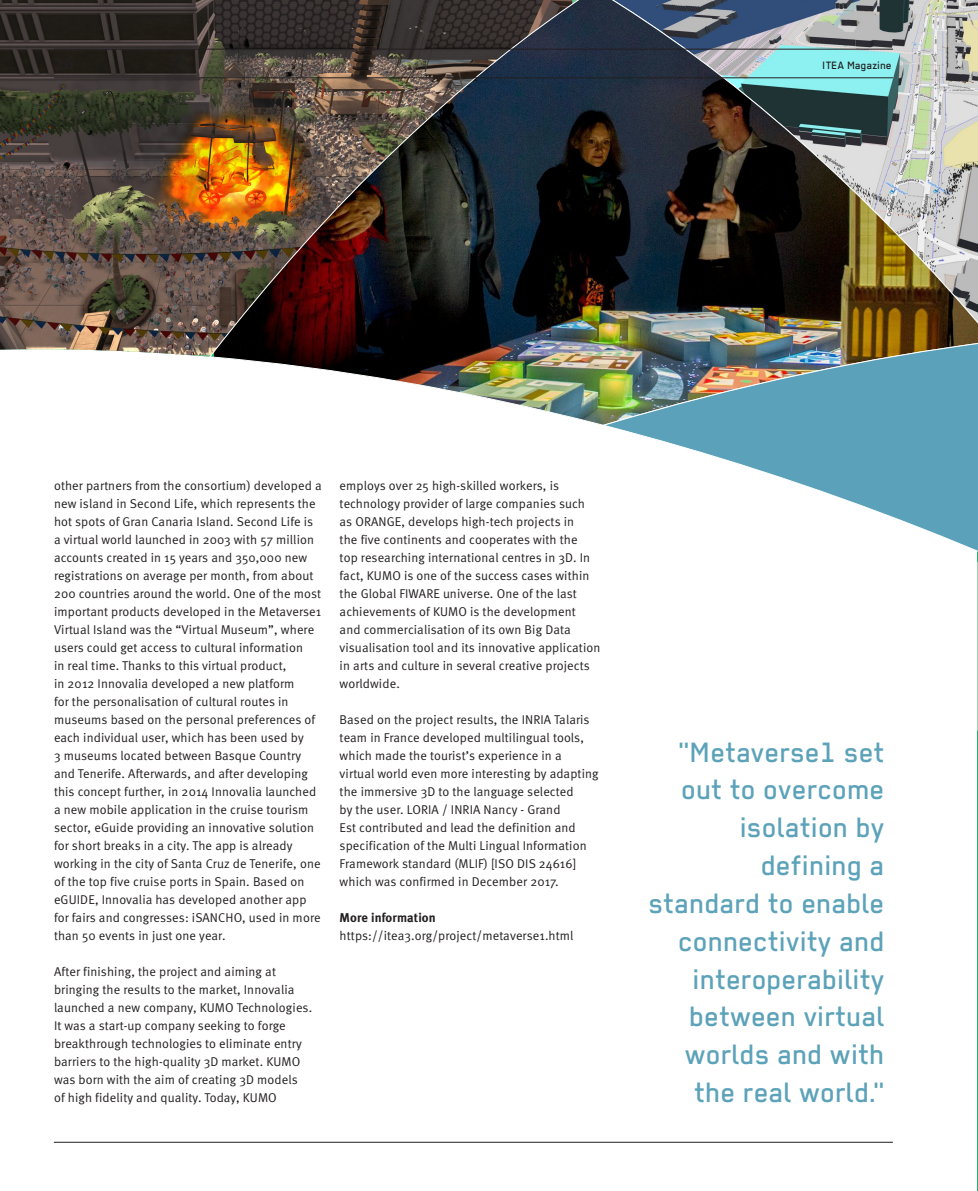
<style>
.page{position:relative;width:978px;height:1191px;background:#fff}
.page>*{position:absolute;margin:0;border:0;box-sizing:border-box;transform-origin:0 0}
.streamer{font:500 31.5px/37.8px "Regular";letter-spacing:.01em;color:#5ca2b9;text-align:right}
.body{font:12.75px/18px "Meta Normal";letter-spacing:.01em;color:#231f20}
.header-1{font:700 12.75px "Meta";letter-spacing:.01em;color:#231f20}
.t1{font:500 12px "Regular";letter-spacing:.01em;color:#231f20}
</style>
<div class="page">
<svg style="left:977px;top:669px;width:1px;height:522px"></svg>
<img style="left:0;top:0;width:208px;height:355px">
<img style="left:208px;top:0;width:770px;height:425px">
<svg style="left:600px;top:341px;width:378px;height:328px"></svg>
<hr style="left:54px;top:78px;width:839px;height:1px;background:#231f20">
<hr style="left:54px;top:49px;width:839px;height:1px;background:#231f20">
<hr style="left:54px;top:1142px;width:839px;height:1px;background:#231f20">
<p class="t1" style="left:823px;top:58px;width:71px">ITEA Magazine</p>
<p class="body" style="left:54px;top:476px;width:269px">other partners from the consortium) developed a new island in Second Life, which represents the hot spots of Gran Canaria Island. Second Life is a virtual world launched in 2003 with 57 million accounts created in 15 years and 350,000 new registrations on average per month, from about 200 countries around the world. One of the most important products developed in the Metaverse1<br>Virtual Island was the “Virtual Museum”, where users could get access to cultural information<br>in real time. Thanks to this virtual product,<br>in 2012 Innovalia developed a new platform<br>for the personalisation of cultural routes in museums based on the personal preferences of each individual user, which has been used by<br>3 museums located between Basque Country and Tenerife. Afterwards, and after developing this concept further, in 2014 Innovalia launched a new mobile application in the cruise tourism sector, eGuide providing an innovative solution for short breaks in a city. The app is already working in the city of Santa Cruz de Tenerife, one of the top five cruise ports in Spain. Based on eGUIDE, Innovalia has developed another app for fairs and congresses: iSANCHO, used in more than 50 events in just one year.</p>
<p class="body" style="left:54px;top:962px;width:260px">After finishing, the project and aiming at bringing the results to the market, Innovalia launched a new company, KUMO Technologies.<br>It was a start-up company seeking to forge breakthrough technologies to eliminate entry barriers to the high-quality 3D market. KUMO was born with the aim of creating 3D models<br>of high fidelity and quality. Today, KUMO</p>
<p class="body" style="left:340px;top:476px;width:262px">employs over 25 high-skilled workers, is technology provider of large companies such as ORANGE, develops high-tech projects in<br>the five continents and cooperates with the<br>top researching international centres in 3D. In fact, KUMO is one of the success cases within the Global FIWARE universe. One of the last achievements of KUMO is the development<br>and commercialisation of its own Big Data visualisation tool and its innovative application in arts and culture in several creative projects worldwide.</p>
<p class="body" style="left:340px;top:710px;width:260px">Based on the project results, the INRIA Talaris team in France developed multilingual tools, which made the tourist’s experience in a virtual world even more interesting by adapting the immersive 3D to the language selected<br>by the user. LORIA / INRIA Nancy - Grand<br>Est contributed and lead the definition and specification of the Multi Lingual Information Framework standard (MLIF) [ISO DIS 24616] which was confirmed in December 2017.</p>
<p class="header-1" style="left:340px;top:910px;width:98px">More information</p>
<p class="body" style="left:340px;top:926px;width:235px">https://itea3.org/project/metaverse1.html</p>
<p class="streamer" style="left:649px;top:732px;width:237px">"Metaverse1 set out to overcome isolation by defining a standard to enable connectivity and interoperability between virtual worlds and with the real world."</p>
</div>
